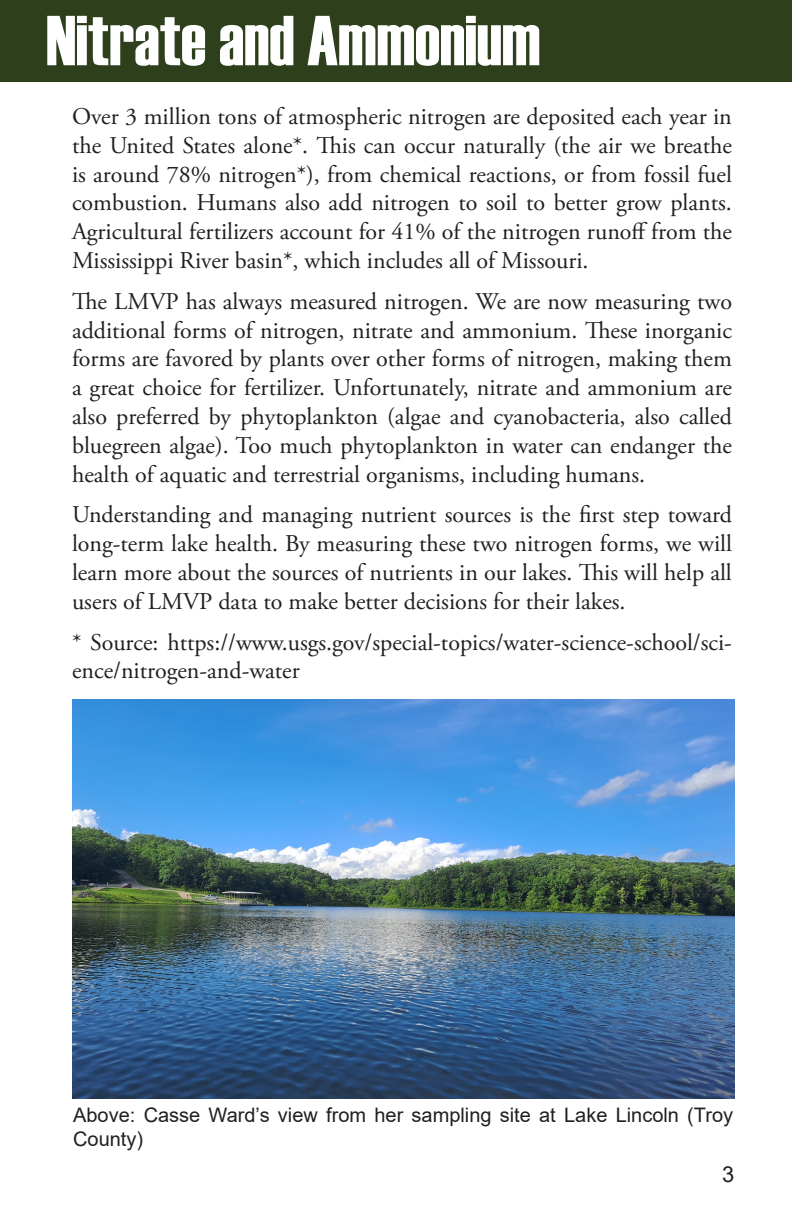
<style>
.page{position:relative;width:792px;height:1224px;background:#fff}
.page>*{position:absolute;margin:0;border:0;box-sizing:border-box;transform-origin:0 0}
.Header_White_Text{font:70.6px "Haettenschweiler";color:#fff}
.Body_Text{font:24px/28.8px "Adobe Garamond Pro";color:#231f20;text-align:justify}
.t1{font:22px "Arial";color:#231f20}
.Photo_Caption{font:20px/24px "Arial";color:#231f20}
</style>
<div class="page">
<div style="left:0;top:0;width:792px;height:82px;background:#2d401b"></div>
<img style="left:72px;top:700px;width:662px;height:398px">
<p class="Header_White_Text" style="left:46px;top:-7px;width:496px">Nitrate and Ammonium</p>
<p class="Body_Text" style="left:72px;top:103px;width:662px">Over 3 million tons of atmospheric nitrogen are deposited each year in the United States alone*. This can occur naturally (the air we breathe is around 78% nitrogen*), from chemical reactions, or from fossil fuel combustion. Humans also add nitrogen to soil to better grow plants.<br>Agricultural fertilizers account for 41% of the nitrogen runoff from the Mississippi River basin*, which includes all of Missouri.</p>
<p class="Body_Text" style="left:72px;top:288px;width:662px">The LMVP has always measured nitrogen. We are now measuring two additional forms of nitrogen, nitrate and ammonium. These inorganic forms are favored by plants over other forms of nitrogen, making them a great choice for fertilizer. Unfortunately, nitrate and ammonium are also preferred by phytoplankton (algae and cyanobacteria, also called bluegreen algae). Too much phytoplankton in water can endanger the health of aquatic and terrestrial organisms, including humans.</p>
<p class="Body_Text" style="left:72px;top:501px;width:662px">Understanding and managing nutrient sources is the first step toward long-term lake health. By measuring these two nitrogen forms, we will learn more about the sources of nutrients in our lakes. This will help all users of LMVP data to make better decisions for their lakes.</p>
<p class="Body_Text" style="left:72px;top:628px;width:662px">* Source: https://www.usgs.gov/special-topics/water-science-school/sci&shy;ence/nitrogen-and-water</p>
<p class="Photo_Caption" style="left:73px;top:1102px;width:662px">Above: Casse Ward’s view from her sampling site at Lake Lincoln (Troy<br>County)</p>
<p class="t1" style="left:722px;top:1159px;width:14px">3</p>
</div>
